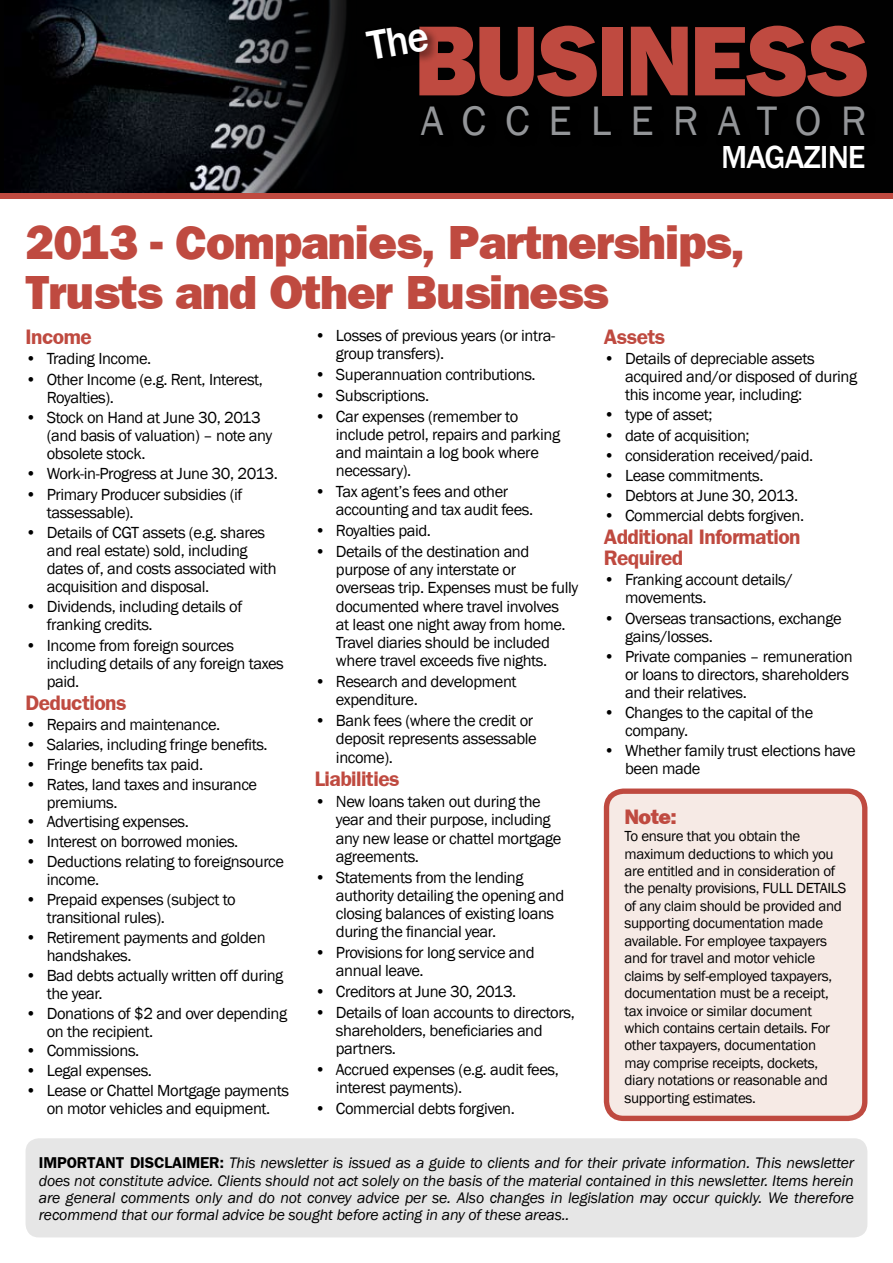
<style>
.page{position:relative;width:893px;height:1263px;background:#fff}
.page>*{position:absolute;margin:0;border:0;box-sizing:border-box;transform-origin:0 0}
.t1{font:99.75px "Frankfurt Gothic Heavy Plain";letter-spacing:-.03em;color:#bf4a40}
.t2{font:48px/49.5px "Frankfurt Gothic Heavy Plain";letter-spacing:-.02em;color:#bf4a40}
.t3{font:42.3px "Franklin Gothic";letter-spacing:.45em;color:#939598}
.t4{font:500 32.7px "Franklin Gothic";letter-spacing:-.03em;color:#fff}
.t5{font:700 21px/21px "Frankfurt Gothic";letter-spacing:-.025em;color:#bf4a40}
.t6{font:21px "Frankfurt Gothic Heavy Plain";color:#bf4a40}
.t7{font:16.5px/18.3px "Franklin Gothic";letter-spacing:-.025em;color:#000}
.t8{font:italic 15.75px/17.2px "Franklin Gothic";letter-spacing:-.01em;color:#000;text-align:justify}
.t9{font:15px/17.4px "Franklin Gothic";letter-spacing:-.02em;color:#000}
.s1{font-family:"Frankfurt Gothic";font-weight:700;font-style:normal}
</style>
<div class="page">
<div style="left:0;top:190px;width:893px;height:8px;background:#bf4a40"></div>
<img style="left:4px;top:0;width:189px;height:193px">
<svg style="left:193px;top:0;width:700px;height:193px;background:#0c0d0e"></svg>
<div style="left:361px;top:24px;width:145px;height:95px;background:#000"></div>
<div style="left:417px;top:102px;width:476px;height:78px;background:#000"></div>
<div style="left:26px;top:1138px;width:841px;height:99px;background:#e6e6e6;border-radius:13px"></div>
<div style="left:606px;top:791px;width:259px;height:327px;background:#f6eae5;border-radius:17px"></div>
<div style="left:604px;top:788px;width:263px;height:333px;border:5px solid #bf4a40;border-radius:17px"></div>
<h1 class="t1" style="left:414px;top:2px;width:457px">BUSINESS</h1>
<h3 class="t3" style="left:421px;top:94px;width:447px">ACCELERATOR</h3>
<h3 class="t4" style="left:721px;top:137px;width:146px">MAGAZINE</h3>
<h2 class="t2" style="left:26px;top:217px;width:721px">2013 - Companies, Partnerships,<br>Trusts and Other Business</h2>
<p class="t5" style="left:26px;top:326px;width:68px">Income</p>
<p class="t7" style="left:26px;top:350px;width:127px">• Trading Income.</p>
<p class="t7" style="left:47px;top:370px;width:218px;text-indent:-21px">• Other Income (e.g. Rent, Interest,<br>Royalties).</p>
<p class="t7" style="left:47px;top:409px;width:227px;text-indent:-21px">• Stock on Hand at June 30, 2013 (and basis of valuation) – note any obsolete stock.</p>
<p class="t7" style="left:26px;top:465px;width:254px">• Work-in-Progress at June 30, 2013.</p>
<p class="t7" style="left:47px;top:485px;width:197px;text-indent:-21px">• Primary Producer subsidies (if tassessable).</p>
<p class="t7" style="left:47px;top:524px;width:231px;text-indent:-21px">• Details of CGT assets (e.g. shares and real estate) sold, including dates of, and costs associated with acquisition and disposal.</p>
<p class="t7" style="left:47px;top:598px;width:197px;text-indent:-21px">• Dividends, including details of franking credits.</p>
<p class="t7" style="left:47px;top:636px;width:239px;text-indent:-21px">• Income from foreign sources including details of any foreign taxes paid.</p>
<p class="t5" style="left:26px;top:692px;width:103px">Deductions</p>
<p class="t7" style="left:26px;top:716px;width:196px">• Repairs and maintenance.</p>
<p class="t7" style="left:26px;top:736px;width:244px">• Salaries, including fringe benefits.</p>
<p class="t7" style="left:26px;top:755px;width:179px">• Fringe benefits tax paid.</p>
<p class="t7" style="left:47px;top:775px;width:212px;text-indent:-21px">• Rates, land taxes and insurance premiums.</p>
<p class="t7" style="left:26px;top:813px;width:165px">• Advertising expenses.</p>
<p class="t7" style="left:26px;top:833px;width:214px">• Interest on borrowed monies.</p>
<p class="t7" style="left:47px;top:853px;width:239px;text-indent:-21px">• Deductions relating to foreignsource income.</p>
<p class="t7" style="left:47px;top:891px;width:191px;text-indent:-21px">• Prepaid expenses (subject to transitional rules).</p>
<p class="t7" style="left:47px;top:928px;width:220px;text-indent:-21px">• Retirement payments and golden handshakes.</p>
<p class="t7" style="left:47px;top:966px;width:238px;text-indent:-21px">• Bad debts actually written off during the year.</p>
<p class="t7" style="left:47px;top:1004px;width:242px;text-indent:-21px">• Donations of $2 and over depending on the recipient.</p>
<p class="t7" style="left:26px;top:1042px;width:115px">• Commissions.</p>
<p class="t7" style="left:26px;top:1062px;width:128px">• Legal expenses.</p>
<p class="t7" style="left:26px;top:1082px;width:265px;text-align:center">• Lease or Chattel Mortgage payments on motor vehicles and equipment.</p>
<p class="t7" style="left:336px;top:327px;width:221px;text-indent:-21px">• Losses of previous years (or intra&shy;group transfers).</p>
<p class="t7" style="left:315px;top:366px;width:223px">• Superannuation contributions.</p>
<p class="t7" style="left:315px;top:386px;width:116px">• Subscriptions.</p>
<p class="t7" style="left:336px;top:407px;width:226px;text-indent:-21px">• Car expenses (remember to include petrol, repairs and parking and maintain a log book where necessary).</p>
<p class="t7" style="left:336px;top:483px;width:199px;text-indent:-21px">• Tax agent’s fees and other accounting and tax audit fees.</p>
<p class="t7" style="left:315px;top:522px;width:118px">• Royalties paid.</p>
<p class="t7" style="left:336px;top:543px;width:244px;text-indent:-21px">• Details of the destination and purpose of any interstate or overseas trip. Expenses must be fully documented where travel involves<br>at least one night away from home.<br>Travel diaries should be included where travel exceeds five nights.</p>
<p class="t7" style="left:336px;top:673px;width:182px;text-indent:-21px">• Research and development expenditure.</p>
<p class="t7" style="left:336px;top:712px;width:202px;text-indent:-21px">• Bank fees (where the credit or deposit represents assessable income).</p>
<p class="t5" style="left:315px;top:768px;width:87px">Liabilities</p>
<p class="t7" style="left:336px;top:793px;width:227px;text-indent:-21px">• New loans taken out during the year and their purpose, including any new lease or chattel mortgage agreements.</p>
<p class="t7" style="left:336px;top:868px;width:230px;text-indent:-21px">• Statements from the lending authority detailing the opening and closing balances of existing loans during the financial year.</p>
<p class="t7" style="left:336px;top:944px;width:200px;text-indent:-21px">• Provisions for long service and annual leave.</p>
<p class="t7" style="left:315px;top:983px;width:203px">• Creditors at June 30, 2013.</p>
<p class="t7" style="left:336px;top:1003px;width:240px;text-indent:-21px">• Details of loan accounts to directors, shareholders, beneficiaries and partners.</p>
<p class="t7" style="left:336px;top:1061px;width:224px;text-indent:-21px">• Accrued expenses (e.g. audit fees, interest payments).</p>
<p class="t7" style="left:315px;top:1100px;width:202px">• Commercial debts forgiven.</p>
<p class="t5" style="left:604px;top:326px;width:63px">Assets</p>
<p class="t7" style="left:625px;top:350px;width:234px;text-indent:-21px">• Details of depreciable assets acquired and/or disposed of during this income year, including:</p>
<p class="t7" style="left:604px;top:406px;width:110px">• type of asset;</p>
<p class="t7" style="left:604px;top:426px;width:147px">• date of acquisition;</p>
<p class="t7" style="left:604px;top:446px;width:211px">• consideration received/paid.</p>
<p class="t7" style="left:604px;top:467px;width:161px">• Lease commitments.</p>
<p class="t7" style="left:604px;top:487px;width:196px">• Debtors at June 30, 2013.</p>
<p class="t7" style="left:604px;top:507px;width:202px">• Commercial debts forgiven.</p>
<p class="t5" style="left:604px;top:526px;width:198px">Additional Information<br>Required</p>
<p class="t7" style="left:625px;top:571px;width:169px;text-indent:-21px">• Franking account details/ movements.</p>
<p class="t7" style="left:625px;top:609px;width:218px;text-indent:-21px">• Overseas transactions, exchange gains/losses.</p>
<p class="t7" style="left:625px;top:647px;width:229px;text-indent:-21px">• Private companies – remuneration or loans to directors, shareholders and their relatives.</p>
<p class="t7" style="left:625px;top:704px;width:190px;text-indent:-21px">• Changes to the capital of the company.</p>
<p class="t7" style="left:625px;top:742px;width:232px;text-indent:-21px">• Whether family trust elections have been made</p>
<p class="t6" style="left:624px;top:804px;width:54px">Note:</p>
<p class="t9" style="left:624px;top:828px;width:223px">To ensure that you obtain the maximum deductions to which you are entitled and in consideration of the penalty provisions, FULL DETAILS of any claim should be provided and supporting documentation made available. For employee taxpayers and for travel and motor vehicle claims by self-employed taxpayers, documentation must be a receipt, tax invoice or similar document which contains certain details. For other taxpayers, documentation<br>may comprise receipts, dockets, diary notations or reasonable and supporting estimates.</p>
<p class="t8" style="left:39px;top:1155px;width:817px"><span class="s1">IMPORTANT DISCLAIMER:</span> This newsletter is issued as a guide to clients and for their private information. This newsletter does not constitute advice. Clients should not act solely on the basis of the material contained in this newsletter. Items herein are general comments only and do not convey advice per se. Also changes in legislation may occur quickly. We therefore recommend that our formal advice be sought before acting in any of these areas..</p>
</div>
